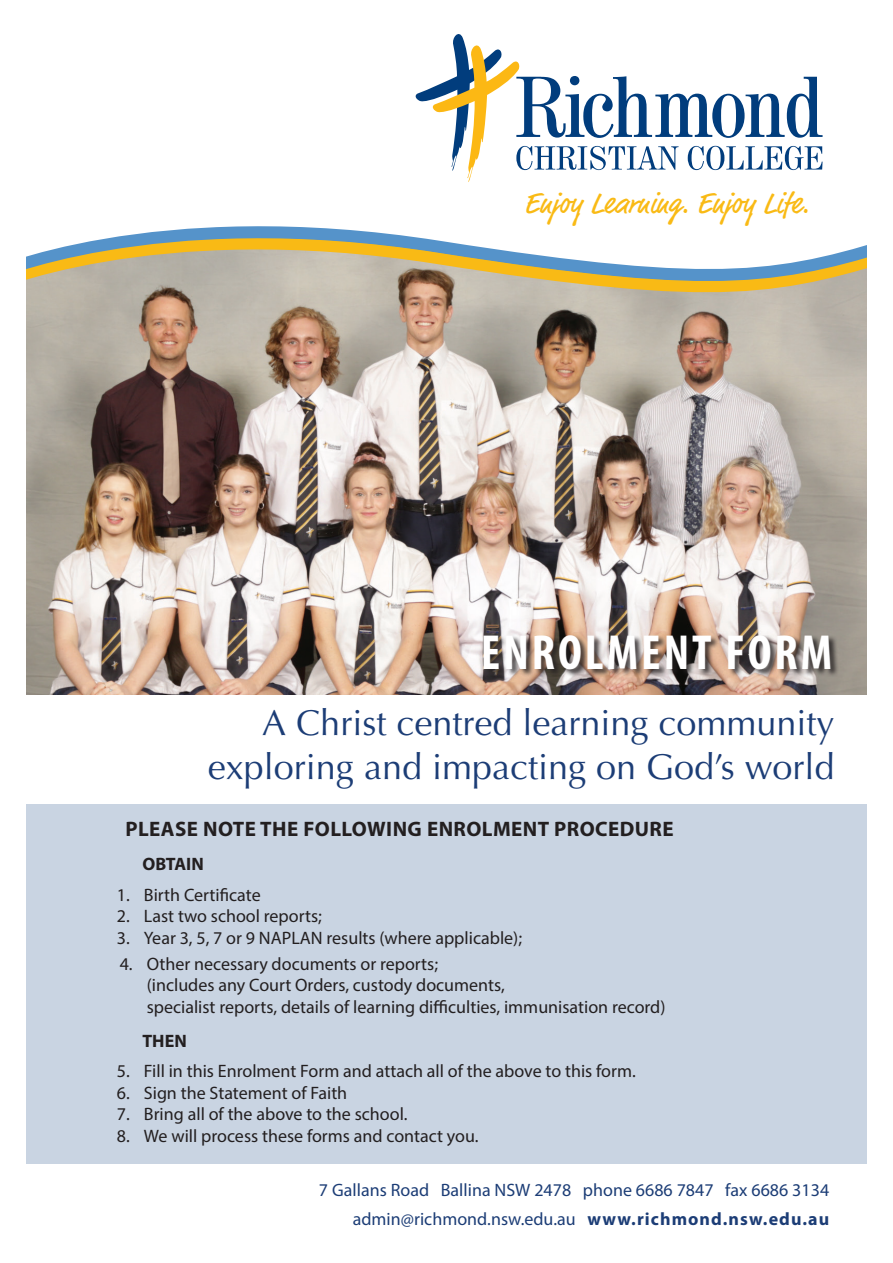
<style>
.page{position:relative;width:893px;height:1263px;background:#fff}
.page>*{position:absolute;margin:0;border:0;box-sizing:border-box;transform-origin:0 0}
.t1{font:700 condensed 49.5px "Myriad Pro";letter-spacing:.06em;color:#fff}
.t2{font:36px/43.5px "Optima";color:#1c3d76;text-align:right}
.t3{font:29.7px "Market";color:#f9ba15}
.t4{font:700 21px "Myriad Pro";letter-spacing:.02em;color:#231f20}
.t5{font:18px/21.6px "Myriad Pro";color:#231f20}
.t6{font:18px/29.4px "Myriad Pro";color:#1c3d76;text-align:right}
.t7{font:700 18px "Myriad Pro";color:#231f20}
.s1{font-weight:700}
</style>
<div class="page">
<div style="left:0;top:805px;width:893px;height:359px;background:#c9d4e2"></div>
<img style="left:26px;top:317px;width:841px;height:378px">
<svg style="left:26px;top:306px;width:841px;height:11px;background:#b9ac9e"></svg>
<svg style="left:26px;top:95px;width:841px;height:211px"></svg>
<div style="left:483px;top:635px;width:356px;height:43px;background:#231f20;opacity:.8"></div>
<svg style="left:416px;top:34px;width:406px;height:148px"></svg>
<div style="left:0;top:68px;width:26px;height:1195px;background:#fff"></div>
<div style="left:867px;top:0;width:26px;height:1263px;background:#fff"></div>
<h3 class="t3" style="left:524px;top:186px;width:287px">Enjoy Learning. Enjoy Life.</h3>
<h1 class="t1" style="left:481px;top:625px;width:353px">ENROLMENT FORM</h1>
<h2 class="t2" style="left:208px;top:702px;width:628px">A Christ centred learning community exploring and impacting on God’s world</h2>
<p class="t4" style="left:125px;top:817px;width:550px">PLEASE NOTE THE FOLLOWING ENROLMENT PROCEDURE</p>
<p class="t7" style="left:142px;top:854px;width:63px">OBTAIN</p>
<p class="t5" style="left:117px;top:883px;width:145px">1. Birth Certificate</p>
<p class="t5" style="left:117px;top:905px;width:206px">2. Last two school reports;</p>
<p class="t5" style="left:117px;top:927px;width:407px">3. Year 3, 5, 7 or 9 NAPLAN results (where applicable);</p>
<p class="t5" style="left:147px;top:952px;width:520px;text-indent:-27px">4. Other necessary documents or reports;<br>(includes any Court Orders, custody documents,<br>specialist reports, details of learning difficulties, immunisation record)</p>
<p class="t7" style="left:142px;top:1031px;width:46px">THEN</p>
<p class="t5" style="left:117px;top:1060px;width:520px">5. Fill in this Enrolment Form and attach all of the above to this form.</p>
<p class="t5" style="left:117px;top:1082px;width:232px">6. Sign the Statement of Faith</p>
<p class="t5" style="left:117px;top:1103px;width:292px">7. Bring all of the above to the school.</p>
<p class="t5" style="left:117px;top:1125px;width:363px">8. We will process these forms and contact you.</p>
<p class="t6" style="left:319px;top:1175px;width:512px">7 Gallans Road Ballina NSW 2478 phone 6686 7847 fax 6686 3134 admin@richmond.nsw.edu.au <span class="s1">www.richmond.nsw.edu.au</span></p>
</div>
